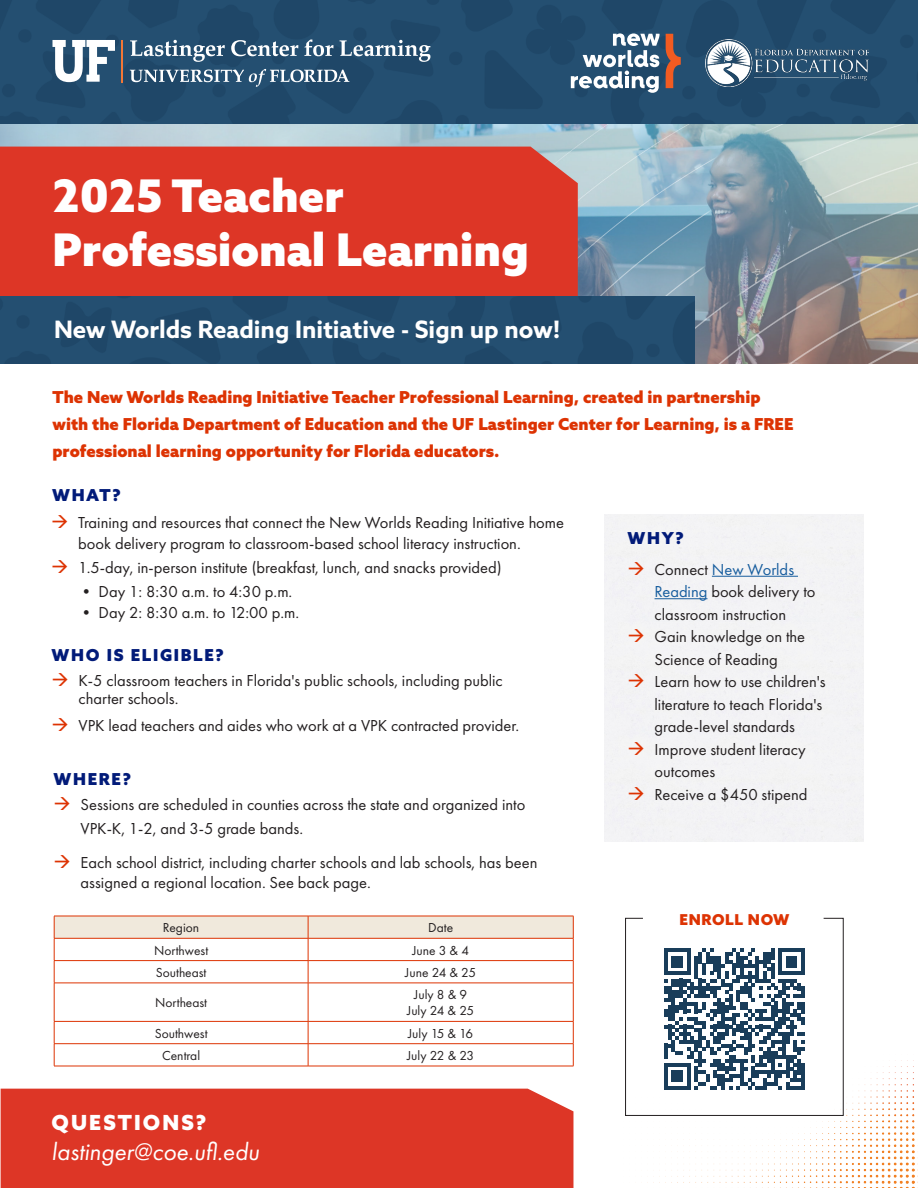
<style>
.page{position:relative;width:918px;height:1188px;background:#fff}
.page>*{position:absolute;margin:0;border:0;box-sizing:border-box;transform-origin:0 0}
.t1{font:900 45px "Azo Sans";color:#fff}
.t2{font:italic 25.05px "Futura PT";color:#fff}
.t3{font:700 24px "Azo Sans";color:#fff}
.t4{font:900 20.85px "Azo Sans";letter-spacing:.1em;color:#fff}
.t5{font:16.5px/22.5px "Futura PT";color:#231f20}
.t6{font:900 16.5px/27px "Azo Sans";color:#dd3303}
.t7{font:900 16.5px "Azo Sans";letter-spacing:.1em;color:#021b79}
.t8{font:900 15px "Azo Sans";letter-spacing:.04em;color:#dd3303}
.t9{font:13.5px "Futura PT";color:#231f20}
.s1{color:#175d9e}
</style>
<div class="page">
<img style="left:647px;top:1060px;width:271px;height:128px">
<img style="left:0;top:123px;width:918px;height:240px">
<div style="left:0;top:147px;width:578px;height:150px;background:#dd3626"></div>
<hr style="left:712px;top:576px;width:86px;height:1px;background:#175d9e">
<hr style="left:655px;top:598px;width:52px;height:1px;background:#175d9e">
<svg style="left:54px;top:916px;width:520px;height:67px"></svg>
<hr style="left:54px;top:983px;width:254px;height:1px;background:#dd3303">
<hr style="left:54px;top:983px;width:1px;height:38px;background:#dd3303">
<hr style="left:308px;top:983px;width:265px;height:1px;background:#dd3303">
<hr style="left:308px;top:983px;width:1px;height:38px;background:#dd3303">
<hr style="left:573px;top:983px;width:1px;height:38px;background:#dd3303">
<hr style="left:54px;top:1021px;width:254px;height:1px;background:#dd3303">
<hr style="left:308px;top:1021px;width:265px;height:1px;background:#dd3303">
<hr style="left:54px;top:1043px;width:254px;height:1px;background:#dd3303">
<svg style="left:54px;top:1022px;width:1px;height:44px"></svg>
<hr style="left:308px;top:1043px;width:265px;height:1px;background:#dd3303">
<svg style="left:308px;top:1022px;width:1px;height:44px"></svg>
<svg style="left:573px;top:1022px;width:1px;height:44px"></svg>
<hr style="left:54px;top:1066px;width:254px;height:1px;background:#dd3303">
<hr style="left:308px;top:1066px;width:265px;height:1px;background:#dd3303">
<img style="left:0;top:0;width:918px;height:123px">
<svg style="left:666px;top:34px;width:15px;height:54px"></svg>
<svg style="left:571px;top:33px;width:89px;height:60px"></svg>
<div style="left:1px;top:1089px;width:572px;height:99px;background:#dd3626"></div>
<img style="left:0;top:297px;width:694px;height:66px">
<hr style="left:121px;top:40px;width:2px;height:42px;background:#f37736">
<svg style="left:52px;top:40px;width:63px;height:42px"></svg>
<svg style="left:130px;top:40px;width:95px;height:22px;background:#5a7992"></svg>
<svg style="left:231px;top:40px;width:67px;height:16px"></svg>
<svg style="left:304px;top:39px;width:30px;height:17px"></svg>
<svg style="left:340px;top:40px;width:90px;height:22px;background:#597891"></svg>
<svg style="left:130px;top:69px;width:219px;height:18px;background:#577690"></svg>
<img style="left:705px;top:39px;width:163px;height:48px">
<svg style="left:625px;top:918px;width:219px;height:198px"></svg>
<hr style="left:801px;top:1063px;width:4px;height:27px;background:#193d5a">
<svg style="left:629px;top:561px;width:15px;height:14px"></svg>
<svg style="left:629px;top:629px;width:15px;height:13px"></svg>
<svg style="left:629px;top:674px;width:15px;height:13px"></svg>
<svg style="left:629px;top:741px;width:15px;height:14px"></svg>
<svg style="left:629px;top:786px;width:15px;height:14px"></svg>
<p class="t1" style="left:52px;top:166px;width:293px">2025 Teacher</p>
<p class="t1" style="left:52px;top:220px;width:478px">Professional Learning</p>
<p class="t3" style="left:54px;top:314px;width:508px">New Worlds Reading Initiative - Sign up now!</p>
<p class="t6" style="left:52px;top:383px;width:743px">The New Worlds Reading Initiative Teacher Professional Learning, created in partnership with the Florida Department of Education and the UF Lastinger Center for Learning, is a FREE professional learning opportunity for Florida educators.</p>
<p class="t7" style="left:52px;top:484px;width:70px">WHAT?</p>
<p class="t5" style="left:78px;top:512px;width:487px;line-height:21px">Training and resources that connect the New Worlds Reading Initiative home book delivery program to classroom-based school literacy instruction.</p>
<p class="t5" style="left:78px;top:556px;width:425px">1.5-day, in-person institute (breakfast, lunch, and snacks provided)</p>
<p class="t5" style="left:78px;top:580px;width:216px">• Day 1: 8:30 a.m. to 4:30 p.m.</p>
<p class="t5" style="left:78px;top:601px;width:223px">• Day 2: 8:30 a.m. to 12:00 p.m.</p>
<p class="t7" style="left:52px;top:644px;width:174px">WHO IS ELIGIBLE?</p>
<p class="t5" style="left:79px;top:672px;width:426px;line-height:18px">K-5 classroom teachers in Florida's public schools, including public charter schools.</p>
<p class="t5" style="left:79px;top:715px;width:442px">VPK lead teachers and aides who work at a VPK contracted provider.</p>
<p class="t7" style="left:54px;top:768px;width:79px">WHERE?</p>
<p class="t5" style="left:81px;top:792px;width:446px;line-height:24px">Sessions are scheduled in counties across the state and organized into<br>VPK-K, 1-2, and 3-5 grade bands.</p>
<p class="t5" style="left:81px;top:853px;width:458px;line-height:19.5px">Each school district, including charter schools and lab schools, has been assigned a regional location. See back page.</p>
<p class="t9" style="left:163px;top:920px;width:38px">Region</p>
<p class="t9" style="left:428px;top:920px;width:27px">Date</p>
<p class="t9" style="left:154px;top:942px;width:56px">Northwest</p>
<p class="t9" style="left:412px;top:942px;width:58px">June 3 &amp; 4</p>
<p class="t9" style="left:156px;top:964px;width:52px">Southeast</p>
<p class="t9" style="left:405px;top:964px;width:72px">June 24 &amp; 25</p>
<p class="t9" style="left:155px;top:995px;width:54px">Northeast</p>
<p class="t9" style="left:414px;top:987px;width:54px">July 8 &amp; 9</p>
<p class="t9" style="left:407px;top:1003px;width:68px">July 24 &amp; 25</p>
<p class="t9" style="left:155px;top:1025px;width:54px">Southwest</p>
<p class="t9" style="left:408px;top:1025px;width:67px">July 15 &amp; 16</p>
<p class="t9" style="left:162px;top:1047px;width:40px">Central</p>
<p class="t9" style="left:407px;top:1047px;width:69px">July 22 &amp; 23</p>
<p class="t4" style="left:52px;top:1109px;width:156px">QUESTIONS?</p>
<p class="t2" style="left:52px;top:1136px;width:209px">lastinger@coe.ufl.edu</p>
<p class="t7" style="left:628px;top:527px;width:58px">WHY?</p>
<p class="t5" style="left:655px;top:558px;width:162px">Connect <span class="s1">New Worlds<br>Reading</span> book delivery to classroom instruction</p>
<p class="t5" style="left:655px;top:625px;width:152px">Gain knowledge on the<br>Science of Reading</p>
<p class="t5" style="left:655px;top:670px;width:173px">Learn how to use children's literature to teach Florida's grade-level standards</p>
<p class="t5" style="left:655px;top:738px;width:153px">Improve student literacy outcomes</p>
<p class="t5" style="left:655px;top:783px;width:154px">Receive a $450 stipend</p>
<p class="t8" style="left:680px;top:910px;width:112px">ENROLL NOW</p>
</div>
